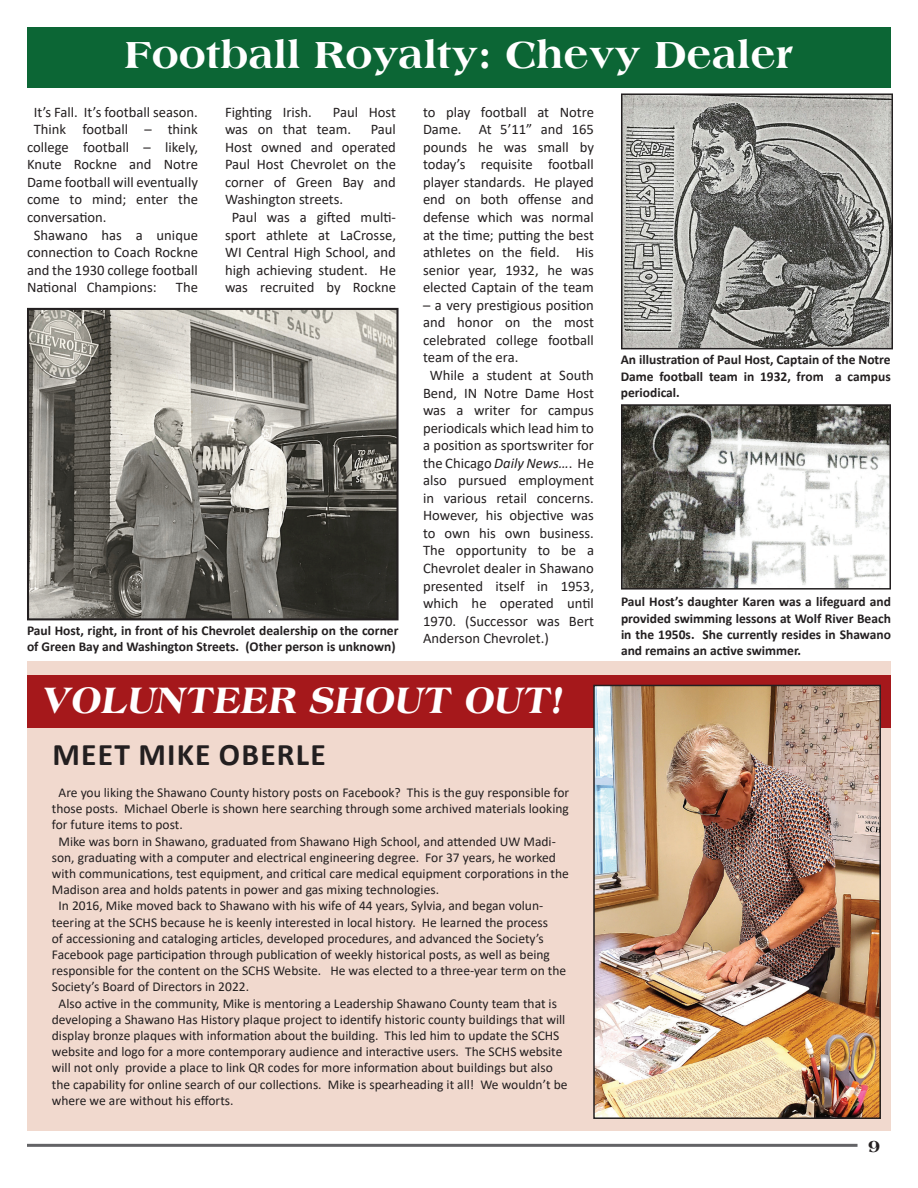
<style>
.page{position:relative;width:918px;height:1188px;background:#fff}
.page>*{position:absolute;margin:0;border:0;box-sizing:border-box;transform-origin:0 0}
.t1{font:800 40.5px "Americana";color:#fff}
.t2{font:800 39.6px "Americana";color:#fff;scale:.92 1}
.t3{font:700 31.5px "Calibri";letter-spacing:.04em;color:#231f20}
.t4{font:800 18px "Americana";color:#231f20}
.t5{font:14.7px/17.5px "Calibri";color:#231f20;text-align:justify}
.No_Spacing{font:13.5px/16.2px "Calibri";color:#231f20}
.t6{font:700 13.5px/16.2px "Calibri";color:#231f20;text-align:justify}
.s1{font-style:italic}
</style>
<div class="page">
<hr style="left:27px;top:1144px;width:831px;height:3px;background:#636366">
<img style="left:30px;top:311px;width:366px;height:306px">
<div style="left:27px;top:308px;width:372px;height:312px;border:2px solid #231f20"></div>
<div style="left:27px;top:662px;width:864px;height:469px;background:#f1d9ce"></div>
<div style="left:27px;top:675px;width:864px;height:53px;background:#a5181b"></div>
<div style="left:27px;top:27px;width:864px;height:60px;background:#0c6635"></div>
<img style="left:596px;top:688px;width:282px;height:428px">
<div style="left:593px;top:685px;width:288px;height:434px;border:2px solid #231f20"></div>
<img style="left:624px;top:96px;width:266px;height:250px">
<div style="left:621px;top:93px;width:272px;height:256px;border:2px solid #231f20"></div>
<img style="left:624px;top:407px;width:264px;height:180px">
<div style="left:621px;top:404px;width:270px;height:186px;border:2px solid #231f20"></div>
<p class="t1" style="left:125px;top:31px;width:670px">Football Royalty: Chevy Dealer</p>
<p class="t5" style="left:34px;top:103px;width:166px">It’s Fall. It’s football season.</p>
<p class="t5" style="left:27px;top:120px;width:173px;text-indent:7px">Think football – think college football – likely, Knute Rockne and Notre Dame football will eventually come to mind; enter the conversation.</p>
<p class="t5" style="left:27px;top:226px;width:173px;text-indent:7px">Shawano has a unique connection to Coach Rockne and the 1930 college football National Champions:</p>
<p class="t5" style="left:176px;top:278px;width:24px">The</p>
<p class="t5" style="left:225px;top:103px;width:173px;text-indent:108px">Paul Host was on that team.</p>
<p class="t5" style="left:225px;top:103px;width:88px">Fighting Irish.</p>
<p class="t5" style="left:225px;top:120px;width:173px;text-indent:146px">Paul Host owned and operated Paul Host Chevrolet on the corner of Green Bay and Washington streets.</p>
<p class="t5" style="left:225px;top:208px;width:173px;text-align:center">Paul was a gifted multi&shy;sport athlete at LaCrosse,<br>WI Central High School, and high achieving student. He was recruited by Rockne</p>
<p class="t6" style="left:27px;top:622px;width:373px">Paul Host, right, in front of his Chevrolet dealership on the corner of Green Bay and Washington Streets. (Other person is unknown)</p>
<p class="t5" style="left:423px;top:103px;width:173px">to play football at Notre Dame. At 5’11” and 165 pounds he was small by today’s requisite football player standards. He played end on both offense and defense which was normal at the time; putting the best athletes on the field. His senior year, 1932, he was elected Captain of the team</p>
<p class="t5" style="left:423px;top:296px;width:172px">– a very prestigious position and honor on the most celebrated college football team of the era.</p>
<p class="t5" style="left:423px;top:366px;width:173px;text-indent:7px">While a student at South Bend, IN Notre Dame Host was a writer for campus periodicals which lead him to a position as sportswriter for the Chicago <span class="s1">Daily News…</span>. He also pursued employment in various retail concerns.<br>However, his objective was to own his own business.<br>The opportunity to be a Chevrolet dealer in Shawano presented itself in 1953, which he operated until 1970. (Successor was Bert Anderson Chevrolet.)</p>
<p class="t2" style="left:40px;top:677px;width:575px">VOLUNTEER SHOUT OUT!</p>
<p class="t3" style="left:52px;top:732px;width:275px">MEET MIKE OBERLE</p>
<p class="No_Spacing" style="left:52px;top:784px;width:519px;text-align:justify;text-indent:7px">Are you liking the Shawano County history posts on Facebook? This is the guy responsible for those posts. Michael Oberle is shown here searching through some archived materials looking for future items to post.</p>
<p class="No_Spacing" style="left:52px;top:833px;width:519px;text-indent:7px">Mike was born in Shawano, graduated from Shawano High School, and attended UW Madi&shy;son, graduating with a computer and electrical engineering degree. For 37 years, he worked with communications, test equipment, and critical care medical equipment corporations in the Madison area and holds patents in power and gas mixing technologies.</p>
<p class="No_Spacing" style="left:52px;top:897px;width:516px;text-indent:7px">In 2016, Mike moved back to Shawano with his wife of 44 years, Sylvia, and began volun&shy;teering at the SCHS because he is keenly interested in local history. He learned the process<br>of accessioning and cataloging articles, developed procedures, and advanced the Society’s Facebook page participation through publication of weekly historical posts, as well as being responsible for the content on the SCHS Website. He was elected to a three-year term on the Society’s Board of Directors in 2022.</p>
<p class="No_Spacing" style="left:52px;top:995px;width:517px;text-indent:7px">Also active in the community, Mike is mentoring a Leadership Shawano County team that is developing a Shawano Has History plaque project to identify historic county buildings that will display bronze plaques with information about the building. This led him to update the SCHS website and logo for a more contemporary audience and interactive users. The SCHS website will not only provide a place to link QR codes for more information about buildings but also the capability for online search of our collections. Mike is spearheading it all! We wouldn’t be where we are without his efforts.</p>
<p class="t6" style="left:621px;top:352px;width:272px">An illustration of Paul Host, Captain of the Notre Dame football team in 1932, from a campus periodical.</p>
<p class="t6" style="left:621px;top:594px;width:272px">Paul Host’s daughter Karen was a lifeguard and provided swimming lessons at Wolf River Beach in the 1950s. She currently resides in Shawano and remains an active swimmer.</p>
<h3 class="t4" style="left:868px;top:1135px;width:14px">9</h3>
</div>
